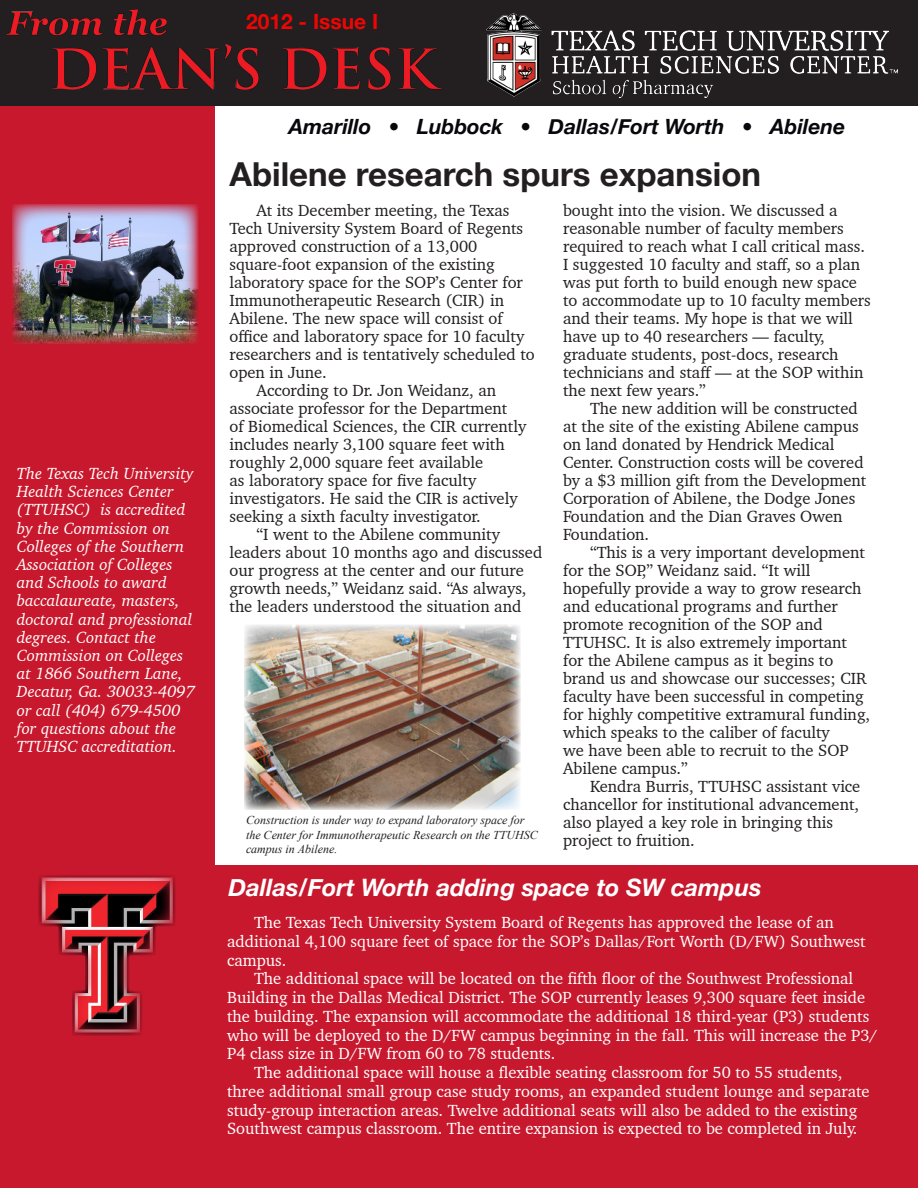
<style>
.page{position:relative;width:918px;height:1188px;background:#fff}
.page>*{position:absolute;margin:0;border:0;box-sizing:border-box;transform-origin:0 0}
.t1{font:700 33px "Helvetica Neue";color:#231f20}
.t2{font:italic 700 24px "Helvetica Neue";color:#fff}
.t3{font:italic 700 21px "Helvetica Neue";color:#08070b}
.t4{font:700 21px "Helvetica Neue";color:#ee0504}
.Body{font:16.5px/18px "Charter BT Pro";color:#231f20}
.Body-2{font:16.5px/18.8px "Charter BT Pro";color:#fff}
.t5{font:italic 16.5px/18.1px "Charter BT Pro";color:#fff}
.t6{font:italic 12px/14.4px "Times New Roman";color:#231f20}
</style>
<div class="page">
<div style="left:0;top:98px;width:215px;height:1090px;background:#c8182d"></div>
<div style="left:0;top:1px;width:918px;height:105px;background:#231f20"></div>
<img style="left:12px;top:204px;width:186px;height:140px">
<img style="left:6px;top:9px;width:435px;height:81px">
<img style="left:38px;top:875px;width:137px;height:160px">
<img style="left:486px;top:14px;width:412px;height:83px">
<div style="left:199px;top:865px;width:719px;height:323px;background:#c8182d"></div>
<img style="left:244px;top:625px;width:277px;height:185px">
<p class="t4" style="left:246px;top:9px;width:134px">2012 - Issue I</p>
<p class="t5" style="left:17px;top:464px;width:180px">The Texas Tech University<br>Health Sciences Center (TTUHSC) is accredited by the Commission on<br>Colleges of the Southern<br>Association of Colleges and Schools to award baccalaureate, masters, doctoral and professional degrees. Contact the<br>Commission on Colleges at 1866 Southern Lane,<br>Decatur, Ga. 30033-4097 or call (404) 679-4500 for questions about the<br>TTUHSC accreditation.</p>
<p class="t3" style="left:289px;top:114px;width:558px">Amarillo • Lubbock • Dallas/Fort Worth • Abilene</p>
<p class="t1" style="left:230px;top:154px;width:533px">Abilene research spurs expansion</p>
<p class="Body" style="left:230px;top:201px;width:307px;text-indent:27px">At its December meeting, the Texas Tech University System Board of Regents approved construction of a 13,000 square-foot expansion of the existing laboratory space for the SOP’s Center for Immunotherapeutic Research (CIR) in Abilene. The new space will consist of office and laboratory space for 10 faculty researchers and is tentatively scheduled to open in June.</p>
<p class="Body" style="left:230px;top:381px;width:298px;text-indent:27px">According to Dr. Jon Weidanz, an associate professor for the Department<br>of Biomedical Sciences, the CIR currently includes nearly 3,100 square feet with roughly 2,000 square feet available<br>as laboratory space for five faculty investigators. He said the CIR is actively seeking a sixth faculty investigator.</p>
<p class="Body" style="left:230px;top:525px;width:314px;text-indent:27px">“I went to the Abilene community leaders about 10 months ago and discussed our progress at the center and our future growth needs,” Weidanz said. “As always, the leaders understood the situation and</p>
<p class="t6" style="left:246px;top:813px;width:293px">Construction is under way to expand laboratory space for the Center for Immunotherapeutic Research on the TTUHSC campus in Abilene.</p>
<p class="Body" style="left:563px;top:201px;width:309px">bought into the vision. We discussed a reasonable number of faculty members required to reach what I call critical mass.<br>I suggested 10 faculty and staff, so a plan was put forth to build enough new space to accommodate up to 10 faculty members and their teams. My hope is that we will have up to 40 researchers — faculty, graduate students, post-docs, research technicians and staff — at the SOP within the next few years.”</p>
<p class="Body" style="left:563px;top:399px;width:305px;text-indent:27px">The new addition will be constructed at the site of the existing Abilene campus on land donated by Hendrick Medical Center. Construction costs will be covered by a $3 million gift from the Development Corporation of Abilene, the Dodge Jones Foundation and the Dian Graves Owen Foundation.</p>
<p class="Body" style="left:563px;top:543px;width:309px;text-indent:27px">“This is a very important development for the SOP,” Weidanz said. “It will hopefully provide a way to grow research and educational programs and further promote recognition of the SOP and TTUHSC. It is also extremely important for the Abilene campus as it begins to brand us and showcase our successes; CIR faculty have been successful in competing for highly competitive extramural funding, which speaks to the caliber of faculty<br>we have been able to recruit to the SOP Abilene campus.”</p>
<p class="Body" style="left:563px;top:777px;width:299px;text-indent:27px">Kendra Burris, TTUHSC assistant vice chancellor for institutional advancement, also played a key role in bringing this project to fruition.</p>
<p class="t2" style="left:228px;top:873px;width:535px">Dallas/Fort Worth adding space to SW campus</p>
<p class="Body-2" style="left:227px;top:913px;width:640px;text-indent:27px">The Texas Tech University System Board of Regents has approved the lease of an additional 4,100 square feet of space for the SOP’s Dallas/Fort Worth (D/FW) Southwest campus.</p>
<p class="Body-2" style="left:227px;top:969px;width:652px;text-indent:27px">The additional space will be located on the fifth floor of the Southwest Professional Building in the Dallas Medical District. The SOP currently leases 9,300 square feet inside the building. The expansion will accommodate the additional 18 third-year (P3) students who will be deployed to the D/FW campus beginning in the fall. This will increase the P3/ P4 class size in D/FW from 60 to 78 students.</p>
<p class="Body-2" style="left:227px;top:1063px;width:644px;text-indent:27px">The additional space will house a flexible seating classroom for 50 to 55 students, three additional small group case study rooms, an expanded student lounge and separate study-group interaction areas. Twelve additional seats will also be added to the existing Southwest campus classroom. The entire expansion is expected to be completed in July.</p>
</div>
